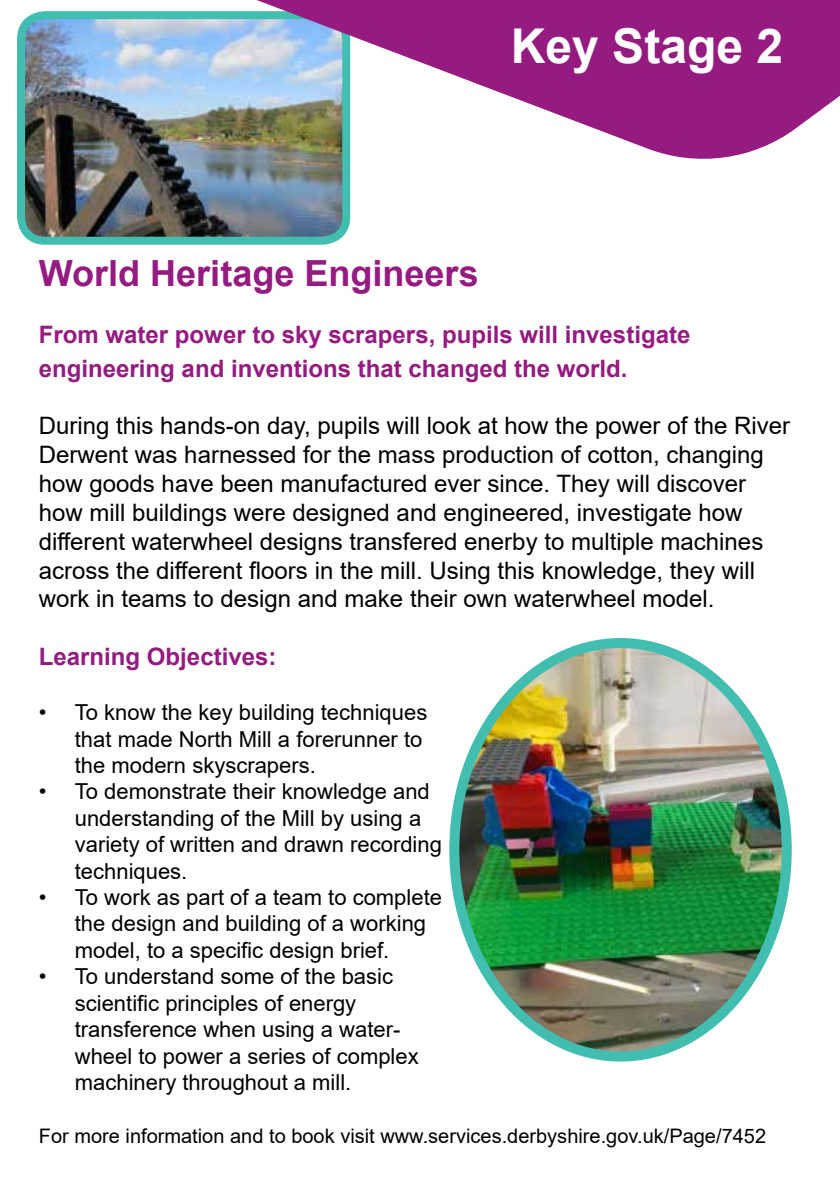
<style>
.page{position:relative;width:840px;height:1191px;background:#fff}
.page>*{position:absolute;margin:0;border:0;box-sizing:border-box;transform-origin:0 0}
.t1{font:700 48px "Arial";color:#fff}
.t2{font:700 36px "Arial";color:#951b81}
.t3{font:24px/28.8px "Arial";color:#000}
.t4{font:700 24px/33.6px "Arial";color:#951b81}
.t5{font:22px/26.4px "Arial";color:#000}
.t6{font:20px "Arial";color:#000}
</style>
<div class="page">
<img style="left:26px;top:20px;width:315px;height:216px">
<div style="left:17px;top:11px;width:333px;height:234px;border:8px solid #42beb1;border-radius:24px"></div>
<svg style="left:212px;top:0;width:627px;height:159px;fill:#951b81"></svg>
<img style="left:454px;top:643px;width:332px;height:413px">
<div style="left:449px;top:638px;width:342px;height:423px;border:10px solid #42beb1;border-radius:50%"></div>
<h1 class="t1" style="left:510px;top:13px;width:274px">Key Stage 2</h1>
<h2 class="t2" style="left:39px;top:248px;width:441px">World Heritage Engineers</h2>
<p class="t4" style="left:39px;top:318px;width:652px">From water power to sky scrapers, pupils will investigate engineering and inventions that changed the world.</p>
<p class="t3" style="left:39px;top:411px;width:752px">During this hands-on day, pupils will look at how the power of the River Derwent was harnessed for the mass production of cotton, changing how goods have been manufactured ever since. They will discover how mill buildings were designed and engineered, investigate how different waterwheel designs transfered enerby to multiple machines across the different floors in the mill. Using this knowledge, they will work in teams to design and make their own waterwheel model.</p>
<p class="t4" style="left:39px;top:640px;width:239px">Learning Objectives:</p>
<p class="t5" style="left:75px;top:699px;width:354px;text-indent:-36px">• To know the key building techniques that made North Mill a forerunner to the modern skyscrapers.</p>
<p class="t5" style="left:75px;top:778px;width:368px;text-indent:-36px">• To demonstrate their knowledge and understanding of the Mill by using a variety of written and drawn recording techniques.</p>
<p class="t5" style="left:75px;top:884px;width:368px;text-indent:-36px">• To work as part of a team to complete the design and building of a working model, to a specific design brief.</p>
<p class="t5" style="left:75px;top:963px;width:345px;text-indent:-36px">• To understand some of the basic scientific principles of energy transference when using a water&shy;wheel to power a series of complex machinery throughout a mill.</p>
<p class="t6" style="left:39px;top:1122px;width:728px">For more information and to book visit www.services.derbyshire.gov.uk/Page/7452</p>
</div>
